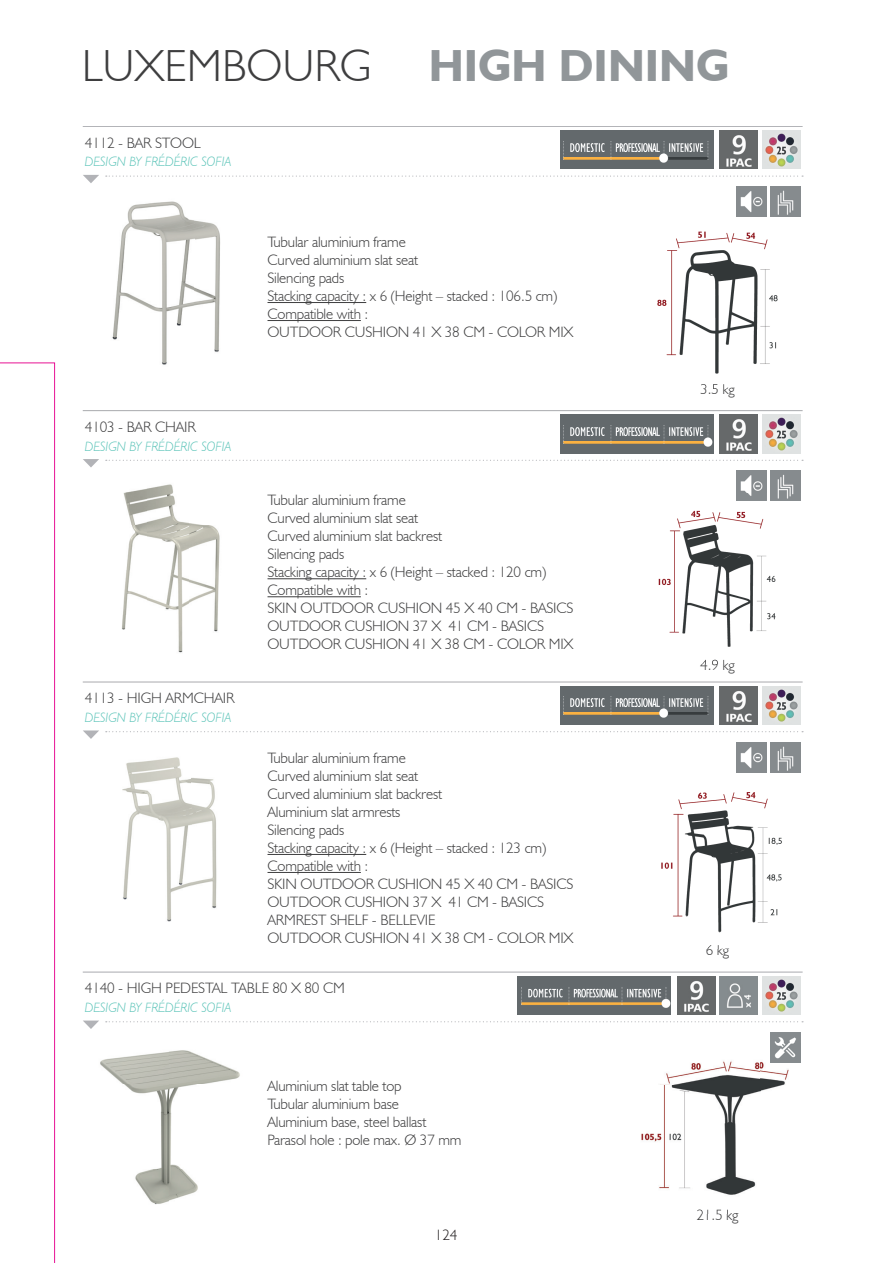
<style>
.page{position:relative;width:893px;height:1263px;background:#fff}
.page>*{position:absolute;margin:0;border:0;box-sizing:border-box;transform-origin:0 0}
.t1{font:300 45px "Humanist 521 BT";color:#3e3e3f}
.t2{font:700 45px "Humanist 521 BT";color:#919699}
.t3{font:300 15px/18px "Humanist 521 BT";letter-spacing:-.01em;color:#3e3e3f}
.t4{font:300 15px "Humanist 521 BT";color:#231f20}
.t5{font:italic 300 13.5px "Humanist 521 BT";color:#5fc5ba}
</style>
<div class="page">
<svg style="left:106px;top:1021px;width:697px;height:1px"></svg>
<hr style="left:83px;top:971px;width:720px;height:2px;background:#b2b3b7">
<img style="left:100px;top:1050px;width:140px;height:155px">
<img style="left:771px;top:1032px;width:29px;height:11px">
<img style="left:518px;top:976px;width:153px;height:38px">
<img style="left:677px;top:976px;width:38px;height:38px">
<img style="left:720px;top:976px;width:38px;height:38px">
<img style="left:762px;top:976px;width:38px;height:38px">
<img style="left:641px;top:1043px;width:160px;height:152px">
<img style="left:697px;top:1209px;width:31px;height:4px">
<svg style="left:83px;top:1020px;width:16px;height:9px"></svg>
<svg style="left:106px;top:731px;width:697px;height:1px"></svg>
<hr style="left:83px;top:681px;width:720px;height:1px;background:#b2b3b7">
<hr style="left:267px;top:854px;width:99px;height:1px;background:#3e3e3f">
<hr style="left:267px;top:872px;width:94px;height:1px;background:#3e3e3f">
<img style="left:737px;top:742px;width:29px;height:30px">
<img style="left:771px;top:742px;width:29px;height:30px">
<img style="left:560px;top:686px;width:153px;height:38px">
<img style="left:720px;top:686px;width:38px;height:38px">
<img style="left:762px;top:686px;width:38px;height:38px">
<img style="left:661px;top:792px;width:121px;height:141px">
<img style="left:707px;top:945px;width:22px;height:4px">
<svg style="left:83px;top:730px;width:16px;height:9px"></svg>
<svg style="left:106px;top:460px;width:697px;height:1px"></svg>
<hr style="left:83px;top:410px;width:720px;height:1px;background:#b2b3b7">
<hr style="left:267px;top:578px;width:99px;height:1px;background:#3e3e3f">
<hr style="left:267px;top:596px;width:94px;height:1px;background:#3e3e3f">
<img style="left:737px;top:471px;width:29px;height:22px">
<img style="left:771px;top:471px;width:29px;height:22px">
<img style="left:560px;top:415px;width:153px;height:38px">
<img style="left:720px;top:415px;width:38px;height:38px">
<img style="left:762px;top:415px;width:38px;height:38px">
<img style="left:658px;top:493px;width:143px;height:167px">
<img style="left:703px;top:660px;width:22px;height:3px">
<svg style="left:83px;top:459px;width:16px;height:8px"></svg>
<svg style="left:106px;top:176px;width:697px;height:1px"></svg>
<hr style="left:83px;top:126px;width:720px;height:1px;background:#b2b3b7">
<hr style="left:267px;top:302px;width:99px;height:1px;background:#3e3e3f">
<hr style="left:267px;top:320px;width:94px;height:1px;background:#3e3e3f">
<img style="left:737px;top:187px;width:29px;height:29px">
<img style="left:771px;top:187px;width:29px;height:29px">
<img style="left:560px;top:131px;width:153px;height:38px">
<img style="left:720px;top:131px;width:38px;height:38px">
<img style="left:762px;top:131px;width:38px;height:38px">
<img style="left:657px;top:231px;width:121px;height:143px">
<img style="left:701px;top:384px;width:34px;height:5px">
<svg style="left:83px;top:175px;width:16px;height:8px"></svg>
<img style="left:122px;top:757px;width:95px;height:165px">
<img style="left:122px;top:484px;width:98px;height:169px">
<img style="left:112px;top:201px;width:108px;height:164px">
<svg style="left:0;top:362px;width:55px;height:901px"></svg>
<h1 class="t1" style="left:82px;top:38px;width:292px">LUXEMBOURG</h1>
<h1 class="t2" style="left:429px;top:38px;width:302px">HIGH DINING</h1>
<p class="t3" style="left:85px;top:133px;width:118px">4112 - BAR STOOL</p>
<p class="t5" style="left:85px;top:154px;width:149px">DESIGN BY FRÉDÉRIC SOFIA</p>
<p class="t3" style="left:267px;top:232px;width:308px">Tubular aluminium frame<br>Curved aluminium slat seat<br>Silencing pads<br>Stacking capacity : x 6 (Height – stacked : 106.5 cm )<br>Compatible with :<br>OUTDOOR CUSHION 41 X 38 CM - COLOR MIX</p>
<p class="t3" style="left:85px;top:417px;width:112px">4103 - BAR CHAIR</p>
<p class="t5" style="left:85px;top:438px;width:149px">DESIGN BY FRÉDÉRIC SOFIA</p>
<p class="t3" style="left:85px;top:689px;width:151px">4113 - HIGH ARMCHAIR</p>
<p class="t5" style="left:85px;top:709px;width:149px">DESIGN BY FRÉDÉRIC SOFIA</p>
<p class="t3" style="left:267px;top:491px;width:308px">Tubular aluminium frame<br>Curved aluminium slat seat<br>Curved aluminium slat backrest<br>Silencing pads<br>Stacking capacity : x 6 (Height – stacked : 120 cm )<br>Compatible with :<br>SKIN OUTDOOR CUSHION 45 X 40 CM - BASICS<br>OUTDOOR CUSHION 37 X 41 CM - BASICS<br>OUTDOOR CUSHION 41 X 38 CM - COLOR MIX</p>
<p class="t3" style="left:267px;top:748px;width:308px">Tubular aluminium frame<br>Curved aluminium slat seat<br>Curved aluminium slat backrest<br>Aluminium slat armrests<br>Silencing pads<br>Stacking capacity : x 6 (Height – stacked : 123 cm )<br>Compatible with :<br>SKIN OUTDOOR CUSHION 45 X 40 CM - BASICS<br>OUTDOOR CUSHION 37 X 41 CM - BASICS<br>ARMREST SHELF - BELLEVIE<br>OUTDOOR CUSHION 41 X 38 CM - COLOR MIX</p>
<p class="t3" style="left:85px;top:979px;width:261px">4140 - HIGH PEDESTAL TABLE 80 X 80 CM</p>
<p class="t5" style="left:85px;top:999px;width:149px">DESIGN BY FRÉDÉRIC SOFIA</p>
<p class="t3" style="left:267px;top:1077px;width:195px">Aluminium slat table top<br>Tubular aluminium base<br>Aluminium base, steel ballast<br>Parasol hole : pole max. Ø 37 mm</p>
<p class="t4" style="left:435px;top:1226px;width:24px">124</p>
<p class="t3" style="left:700px;top:380px;width:36px">3.5 kg</p>
<p class="t3" style="left:700px;top:656px;width:36px">4.9 kg</p>
<p class="t3" style="left:706px;top:941px;width:25px">6 kg</p>
<p class="t3" style="left:696px;top:1205px;width:43px">21.5 kg</p>
</div>
